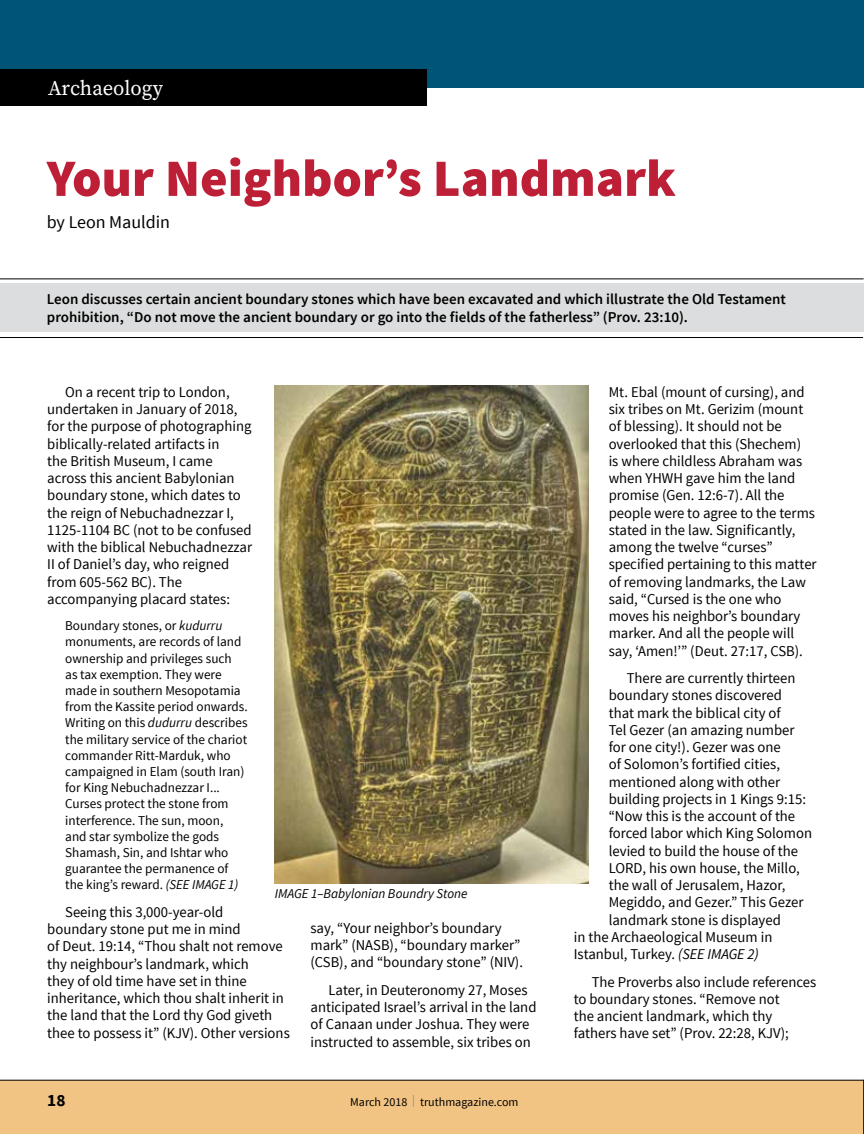
<style>
.page{position:relative;width:864px;height:1134px;background:#fff}
.page>*{position:absolute;margin:0;border:0;box-sizing:border-box;transform-origin:0 0}
.t1{font:900 52.5px "Source Sans Pro";color:#bd2036}
.t2{font:21px "Source Serif Pro";color:#fff}
.t3{font:18px "Source Sans Pro";color:#000}
.t4{font:700 17.25px "Source Sans Pro";color:#000}
.t5{font:15px/17.2px "Source Sans Pro";color:#000}
.t6{font:600 15px/18px "Source Sans Pro";color:#000}
.t7{font:13.5px/16.2px "Source Sans Pro";color:#000}
.t8{font:italic 13.5px "Source Sans Pro";color:#000}
.t9{font:12px "Source Sans Pro";color:#000}
.s1{font-style:italic}
.s2{color:#8a8c8e}
</style>
<div class="page">
<div style="left:0;top:0;width:864px;height:88px;background:#057"></div>
<div style="left:0;top:1080px;width:863px;height:54px;background:#f2c484"></div>
<svg style="left:863px;top:1080px;width:1px;height:54px"></svg>
<div style="left:0;top:70px;width:427px;height:36px;background:#000"></div>
<div style="left:0;top:284px;width:863px;height:48px;background:#dcddde"></div>
<hr style="left:0;top:279px;width:864px;height:1px;background:#000">
<hr style="left:0;top:337px;width:863px;height:1px;background:#000">
<img style="left:275px;top:386px;width:313px;height:498px">
<h2 class="t2" style="left:48px;top:76px;width:117px">Archaeology</h2>
<h1 class="t1" style="left:47px;top:144px;width:631px">Your Neighbor’s Landmark</h1>
<p class="t3" style="left:47px;top:211px;width:125px">by Leon Mauldin</p>
<p class="t6" style="left:47px;top:291px;width:741px">Leon discusses certain ancient boundary stones which have been excavated and which illustrate the Old Testament prohibition, “Do not move the ancient boundary or go into the fields of the fatherless” (Prov. 23:10).</p>
<p class="t5" style="left:47px;top:383px;width:206px;text-indent:18px">On a recent trip to London, undertaken in January of 2018, for the purpose of photographing biblically-related artifacts in<br>the British Museum, I came across this ancient Babylonian boundary stone, which dates to the reign of Nebuchadnezzar I,<br>1125-1104 BC (not to be confused with the biblical Nebuchadnezzar<br>II of Daniel’s day, who reigned from 605-562 BC). The accompanying placard states:</p>
<p class="t7" style="left:65px;top:618px;width:184px">Boundary stones, or <span class="s1">kudurru </span>monuments, are records of land ownership and privileges such<br>as tax exemption. They were made in southern Mesopotamia from the Kassite period onwards.<br>Writing on this <span class="s1">dudurru</span> describes the military service of the chariot commander Ritt-Marduk, who campaigned in Elam (south Iran) for King Nebuchadnezzar I...<br>Curses protect the stone from interference. The sun, moon, and star symbolize the gods<br>Shamash, Sin, and Ishtar who guarantee the permanence of the king’s reward. <span class="s1">(SEE IMAGE 1)</span></p>
<p class="t5" style="left:47px;top:904px;width:244px;text-indent:18px">Seeing this 3,000-year-old<br>boundary stone put me in mind<br>of Deut. 19:14, “Thou shalt not remove thy neighbour’s landmark, which<br>they of old time have set in thine inheritance, which thou shalt inherit in the land that the Lord thy God giveth thee to possess it” (KJV). Other versions</p>
<p class="t8" style="left:275px;top:885px;width:194px">IMAGE 1–Babylonian Boundry Stone</p>
<p class="t5" style="left:311px;top:920px;width:214px">say, “Your neighbor’s boundary mark” (NASB), “boundary marker” (CSB), and “boundary stone” (NIV).</p>
<p class="t5" style="left:311px;top:982px;width:228px;text-align:center">Later, in Deuteronomy 27, Moses anticipated Israel’s arrival in the land of Canaan under Joshua. They were instructed to assemble, six tribes on</p>
<p class="t4" style="left:47px;top:1090px;width:20px">18</p>
<p class="t9" style="left:350px;top:1095px;width:170px">March 2018 <span class="s2">|</span> truthmagazine.com</p>
<p class="t5" style="left:609px;top:383px;width:210px">Mt. Ebal (mount of cursing), and six tribes on Mt. Gerizim (mount of blessing). It should not be overlooked that this (Shechem)<br>is where childless Abraham was when YHWH gave him the land promise (Gen. 12:6-7). All the people were to agree to the terms stated in the law. Significantly, among the twelve “curses” specified pertaining to this matter of removing landmarks, the Law said, “Cursed is the one who moves his neighbor’s boundary marker. And all the people will say, ‘Amen!’” (Deut. 27:17, CSB).</p>
<p class="t5" style="left:627px;top:670px;width:170px">There are currently thirteen</p>
<p class="t5" style="left:609px;top:687px;width:175px">boundary stones discovered</p>
<p class="t5" style="left:609px;top:704px;width:174px">that mark the biblical city of</p>
<p class="t5" style="left:609px;top:721px;width:187px">Tel Gezer (an amazing number</p>
<p class="t5" style="left:609px;top:739px;width:174px">for one city!). Gezer was one</p>
<p class="t5" style="left:609px;top:756px;width:173px">of Solomon’s fortified cities,</p>
<p class="t5" style="left:609px;top:773px;width:173px">mentioned along with other</p>
<p class="t5" style="left:609px;top:790px;width:199px">building projects in 1 Kings 9:15:</p>
<p class="t5" style="left:609px;top:808px;width:188px">“Now this is the account of the</p>
<p class="t5" style="left:609px;top:825px;width:205px">forced labor which King Solomon</p>
<p class="t5" style="left:609px;top:842px;width:191px">levied to build the house of the</p>
<p class="t5" style="left:609px;top:859px;width:193px">LORD, his own house, the Millo,</p>
<p class="t5" style="left:609px;top:877px;width:178px">the wall of Jerusalem, Hazor,</p>
<p class="t5" style="left:609px;top:894px;width:197px">Megiddo, and Gezer.” This Gezer</p>
<p class="t5" style="left:609px;top:911px;width:174px">landmark stone is displayed</p>
<p class="t5" style="left:574px;top:928px;width:200px">in the Archaeological Museum in</p>
<p class="t5" style="left:574px;top:946px;width:187px">Istanbul, Turkey. <span class="s1">(SEE IMAGE 2)</span></p>
<p class="t5" style="left:574px;top:973px;width:244px;text-indent:18px">The Proverbs also include references to boundary stones. “Remove not<br>the ancient landmark, which thy fathers have set” (Prov. 22:28, KJV);</p>
</div>
